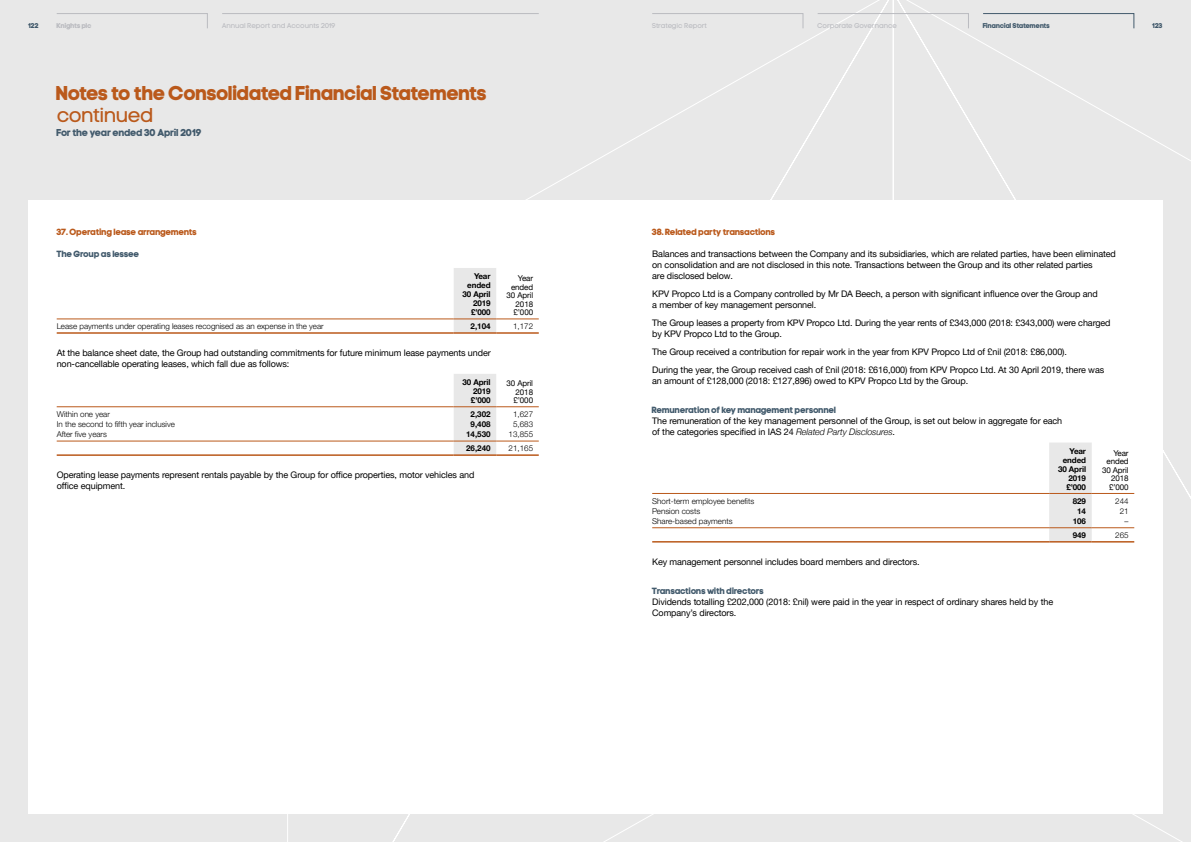
<style>
.page{position:relative;width:1191px;height:842px;background:#fff}
.page>*{position:absolute;margin:0;border:0;box-sizing:border-box;transform-origin:0 0}
.t1{font:20px "Code Pro Bold LC";color:#ba591b}
.t2{font:20px "Code Pro LC";letter-spacing:-.02em;color:#ba591b}
.t3{font:10px "Code Pro Bold LC";color:#425a6c}
.t4{font:9px/11px "Helvetica Neue";letter-spacing:-.01em;color:#000}
.t5{font:9px "Code Pro Bold LC";color:#425a6c}
.t6{font:9px "Code Pro Bold LC";color:#ba591b}
.t7{font:300 8px "Helvetica Neue";color:#000}
.t8{font:700 8px/9px "Helvetica Neue";letter-spacing:-.015em;color:#000;text-align:right}
.t9{font:8px/8.5px "Helvetica Neue";letter-spacing:-.015em;color:#000;text-align:right}
.t10{font:7px "Code Pro LC";color:#babbc0}
.t11{font:7px "Code Pro Bold LC";color:#425a6c}
.t12{font:7px "Code Pro Bold LC";color:#babbc0}
.s1{font-weight:300;font-style:italic}
</style>
<div class="page">
<div style="left:0;top:0;width:285px;height:842px;background:#e8e8e8"></div>
<div style="left:285px;top:0;width:906px;height:842px;background:#e8e8e8"></div>
<div style="left:28px;top:200px;width:1134px;height:614px;background:#fff"></div>
<div style="left:651px;top:13px;width:152px;height:16px;background:#e8e8e8"></div>
<svg style="left:817px;top:13px;width:152px;height:16px;background:#e6e6e6"></svg>
<svg style="left:982px;top:13px;width:152px;height:16px;background:#dddedf"></svg>
<div style="left:56px;top:13px;width:152px;height:16px;background:#e8e8e8"></div>
<hr style="left:222px;top:13px;width:317px;height:1px;background:#babbc0">
<div style="left:454px;top:268px;width:42px;height:64px;background:#e8e8e8"></div>
<hr style="left:57px;top:319px;width:397px;height:1px;background:#ba591b">
<hr style="left:57px;top:332px;width:397px;height:2px;background:#ba591b">
<hr style="left:496px;top:319px;width:43px;height:1px;background:#ba591b">
<hr style="left:496px;top:332px;width:43px;height:2px;background:#ba591b">
<hr style="left:454px;top:319px;width:42px;height:1px;background:#ba591b">
<hr style="left:454px;top:332px;width:42px;height:2px;background:#ba591b">
<div style="left:454px;top:374px;width:42px;height:80px;background:#e8e8e8"></div>
<hr style="left:454px;top:406px;width:42px;height:1px;background:#ba591b">
<hr style="left:496px;top:406px;width:43px;height:1px;background:#ba591b">
<hr style="left:57px;top:406px;width:397px;height:1px;background:#ba591b">
<hr style="left:454px;top:454px;width:42px;height:2px;background:#ba591b">
<hr style="left:496px;top:454px;width:43px;height:2px;background:#ba591b">
<hr style="left:57px;top:454px;width:397px;height:2px;background:#ba591b">
<hr style="left:57px;top:441px;width:397px;height:1px;background:#ba591b">
<hr style="left:454px;top:441px;width:42px;height:1px;background:#ba591b">
<hr style="left:496px;top:441px;width:43px;height:1px;background:#ba591b">
<div style="left:1049px;top:442px;width:42px;height:99px;background:#e8e8e8"></div>
<hr style="left:652px;top:493px;width:397px;height:1px;background:#ba591b">
<hr style="left:1049px;top:493px;width:42px;height:1px;background:#ba591b">
<hr style="left:1091px;top:493px;width:43px;height:1px;background:#ba591b">
<hr style="left:1049px;top:541px;width:42px;height:2px;background:#ba591b">
<hr style="left:1091px;top:541px;width:43px;height:2px;background:#ba591b">
<hr style="left:652px;top:541px;width:397px;height:2px;background:#ba591b">
<hr style="left:1049px;top:527px;width:42px;height:1px;background:#ba591b">
<hr style="left:1091px;top:527px;width:43px;height:1px;background:#ba591b">
<hr style="left:652px;top:527px;width:397px;height:1px;background:#ba591b">
<p class="t11" style="left:28px;top:22px;width:12px">122</p>
<p class="t12" style="left:57px;top:22px;width:36px">Knights plc</p>
<p class="t10" style="left:222px;top:22px;width:115px">Annual Report and Accounts 2019</p>
<p class="t10" style="left:652px;top:22px;width:56px">Strategic Report</p>
<p class="t10" style="left:817px;top:22px;width:81px">Corporate Governance</p>
<p class="t11" style="left:983px;top:22px;width:68px">Financial Statements</p>
<p class="t11" style="left:1152px;top:22px;width:12px">123</p>
<h1 class="t1" style="left:57px;top:81px;width:431px">Notes to the Consolidated Financial Statements</h1>
<h1 class="t2" style="left:57px;top:104px;width:98px">continued</h1>
<p class="t3" style="left:57px;top:127px;width:146px">For the year ended 30 April 2019</p>
<p class="t6" style="left:57px;top:226px;width:141px">37. Operating lease arrangements</p>
<p class="t5" style="left:57px;top:248px;width:84px">The Group as lessee</p>
<p class="t8" style="left:462px;top:272px;width:29px">Year ended<br>30 April<br>2019 £’000</p>
<p class="t9" style="left:506px;top:275px;width:28px">Year ended<br>30 April<br>2018 £’000</p>
<p class="t7" style="left:57px;top:321px;width:268px">Lease payments under operating leases recognised as an expense in the year</p>
<p class="t8" style="left:470px;top:322px;width:22px">2,104</p>
<p class="t7" style="left:513px;top:321px;width:22px">1,172</p>
<p class="t4" style="left:57px;top:347px;width:435px">At the balance sheet date, the Group had outstanding commitments for future minimum lease payments under non-cancellable operating leases, which fall due as follows:</p>
<p class="t8" style="left:471px;top:378px;width:21px;text-align:justify;text-indent:-8px">30 April 2019 £’000</p>
<p class="t9" style="left:513px;top:380px;width:21px;text-align:justify;text-indent:-7px">30 April 2018 £’000</p>
<p class="t7" style="left:57px;top:409px;width:55px">Within one year</p>
<p class="t8" style="left:470px;top:409px;width:22px">2,302</p>
<p class="t7" style="left:513px;top:409px;width:22px">1,627</p>
<p class="t7" style="left:57px;top:419px;width:120px">In the second to fifth year inclusive</p>
<p class="t8" style="left:470px;top:420px;width:22px">9,408</p>
<p class="t7" style="left:513px;top:419px;width:22px">5,683</p>
<p class="t7" style="left:57px;top:429px;width:52px">After five years</p>
<p class="t8" style="left:466px;top:430px;width:26px">14,530</p>
<p class="t7" style="left:508px;top:429px;width:26px">13,855</p>
<p class="t8" style="left:466px;top:444px;width:26px">26,240</p>
<p class="t7" style="left:508px;top:443px;width:26px">21,165</p>
<p class="t4" style="left:57px;top:469px;width:419px">Operating lease payments represent rentals payable by the Group for office properties, motor vehicles and office equipment.</p>
<p class="t6" style="left:652px;top:226px;width:124px">38. Related party transactions</p>
<p class="t4" style="left:652px;top:248px;width:465px">Balances and transactions between the Company and its subsidiaries, which are related parties, have been eliminated on consolidation and are not disclosed in this note. Transactions between the Group and its other related parties<br>are disclosed below.</p>
<p class="t4" style="left:652px;top:288px;width:447px">KPV Propco Ltd is a Company controlled by Mr DA Beech, a person with significant influence over the Group and a member of key management personnel.</p>
<p class="t4" style="left:652px;top:317px;width:460px">The Group leases a property from KPV Propco Ltd. During the year rents of £343,000 (2018: £343,000) were charged by KPV Propco Ltd to the Group.</p>
<p class="t4" style="left:652px;top:343px;width:453px;line-height:18.1px">The Group received a contribution for repair work in the year from KPV Propco Ltd of £nil (2018: £86,000).<br>During the year, the Group received cash of £nil (2018: £616,000) from KPV Propco Ltd. At 30 April 2019, there was</p>
<p class="t4" style="left:652px;top:376px;width:317px">an amount of £128,000 (2018: £127,896) owed to KPV Propco Ltd by the Group.</p>
<p class="t5" style="left:652px;top:405px;width:185px">Remuneration of key management personnel</p>
<p class="t4" style="left:652px;top:416px;width:411px">The remuneration of the key management personnel of the Group, is set out below in aggregate for each of the categories specified in IAS 24 <span class="s1">Related Party Disclosures</span>.</p>
<p class="t8" style="left:1058px;top:446px;width:29px">Year ended<br>30 April<br>2019 £’000</p>
<p class="t9" style="left:1102px;top:449px;width:28px">Year ended<br>30 April<br>2018 £’000</p>
<p class="t7" style="left:652px;top:496px;width:104px">Short-term employee benefits</p>
<p class="t8" style="left:1072px;top:496px;width:15px">829</p>
<p class="t7" style="left:1115px;top:496px;width:15px">244</p>
<p class="t7" style="left:652px;top:506px;width:50px">Pension costs</p>
<p class="t8" style="left:1077px;top:506px;width:10px">14</p>
<p class="t7" style="left:1119px;top:506px;width:10px">21</p>
<p class="t7" style="left:652px;top:516px;width:82px">Share-based payments</p>
<p class="t8" style="left:1072px;top:516px;width:15px">106</p>
<p class="t7" style="left:1124px;top:516px;width:5px">–</p>
<p class="t8" style="left:1072px;top:530px;width:15px">949</p>
<p class="t7" style="left:1115px;top:530px;width:15px">265</p>
<p class="t4" style="left:652px;top:556px;width:269px">Key management personnel includes board members and directors.</p>
<p class="t5" style="left:652px;top:585px;width:113px">Transactions with directors</p>
<p class="t4" style="left:652px;top:596px;width:402px">Dividends totalling £202,000 (2018: £nil) were paid in the year in respect of ordinary shares held by the<br>Company’s directors.</p>
</div>
